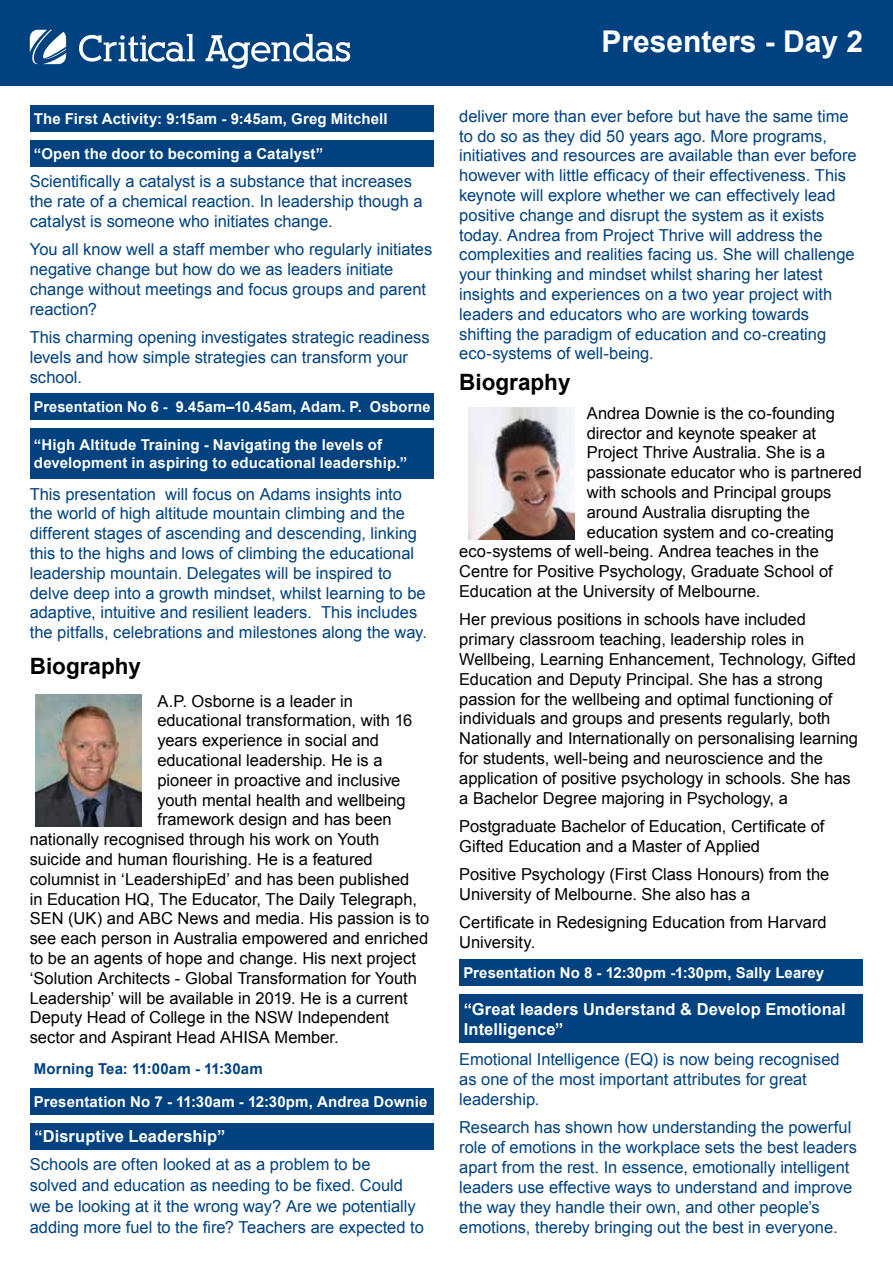
<style>
.page{position:relative;width:893px;height:1263px;background:#fff}
.page>*{position:absolute;margin:0;border:0;box-sizing:border-box;transform-origin:0 0}
.t1{font:700 30px "Arial";color:#fff}
.t2{font:700 22.5px "Arial";color:#000}
.t3{font:16.5px/19.8px "Arial";color:#004280}
.t4{font:16.5px/19.8px "Arial";color:#000}
.t5{font:700 16.5px/19.8px "Arial";letter-spacing:.005em;color:#fff}
.t6{font:700 15px/18px "Arial";letter-spacing:.01em;color:#fff}
.t7{font:700 15px "Arial";letter-spacing:.01em;color:#004280}
</style>
<div class="page">
<div style="left:30px;top:140px;width:404px;height:27px;background:#004280"></div>
<div style="left:30px;top:105px;width:404px;height:27px;background:#004280"></div>
<div style="left:30px;top:428px;width:404px;height:51px;background:#004280"></div>
<div style="left:30px;top:393px;width:404px;height:27px;background:#004280"></div>
<div style="left:0;top:0;width:893px;height:85px;background:#004280"></div>
<svg style="left:30px;top:30px;width:36px;height:34px"></svg>
<svg style="left:79px;top:34px;width:116px;height:28px"></svg>
<svg style="left:206px;top:34px;width:144px;height:35px"></svg>
<div style="left:30px;top:1088px;width:404px;height:26px;background:#004280"></div>
<div style="left:30px;top:1123px;width:404px;height:26px;background:#004280"></div>
<img style="left:468px;top:407px;width:106px;height:132px">
<div style="left:459px;top:960px;width:404px;height:26px;background:#004280"></div>
<div style="left:459px;top:995px;width:404px;height:48px;background:#004280"></div>
<img style="left:36px;top:695px;width:106px;height:131px">
<p class="t6" style="left:34px;top:110px;width:355px">The First Activity: 9:15am - 9:45am, Greg Mitchell</p>
<p class="t6" style="left:34px;top:145px;width:291px">“Open the door to becoming a Catalyst”</p>
<p class="t3" style="left:30px;top:172px;width:394px">Scientifically a catalyst is a substance that increases the rate of a chemical reaction. In leadership though a catalyst is someone who initiates change.</p>
<p class="t3" style="left:30px;top:240px;width:404px">You all know well a staff member who regularly initiates negative change but how do we as leaders initiate change without meetings and focus groups and parent reaction?</p>
<p class="t3" style="left:30px;top:327px;width:402px">This charming opening investigates strategic readiness levels and how simple strategies can transform your school.</p>
<p class="t6" style="left:34px;top:398px;width:398px">Presentation No 6 - 9.45am–10.45am, Adam. P. Osborne</p>
<p class="t6" style="left:34px;top:436px;width:375px">“High Altitude Training - Navigating the levels of development in aspiring to educational leadership.”</p>
<p class="t3" style="left:30px;top:484px;width:399px">This presentation will focus on Adams insights into the world of high altitude mountain climbing and the different stages of ascending and descending, linking this to the highs and lows of climbing the educational leadership mountain. Delegates will be inspired to delve deep into a growth mindset, whilst learning to be adaptive, intuitive and resilient leaders. This includes the pitfalls, celebrations and milestones along the way.</p>
<h2 class="t2" style="left:30px;top:651px;width:113px">Biography</h2>
<p class="t4" style="left:157px;top:691px;width:197px">A.P. Osborne is a leader in</p>
<p class="t4" style="left:157px;top:711px;width:257px">educational transformation, with 16</p>
<p class="t4" style="left:157px;top:731px;width:223px">years experience in social and</p>
<p class="t4" style="left:157px;top:750px;width:227px">educational leadership. He is a</p>
<p class="t4" style="left:157px;top:770px;width:245px">pioneer in proactive and inclusive</p>
<p class="t4" style="left:157px;top:790px;width:250px">youth mental health and wellbeing</p>
<p class="t4" style="left:157px;top:810px;width:236px">framework design and has been</p>
<p class="t4" style="left:30px;top:830px;width:351px">nationally recognised through his work on Youth</p>
<p class="t4" style="left:30px;top:849px;width:345px">suicide and human flourishing. He is a featured</p>
<p class="t4" style="left:30px;top:869px;width:381px">columnist in ‘LeadershipEd’ and has been published</p>
<p class="t4" style="left:30px;top:889px;width:389px">in Education HQ, The Educator, The Daily Telegraph,</p>
<p class="t4" style="left:30px;top:909px;width:401px">SEN (UK) and ABC News and media. His passion is to</p>
<p class="t4" style="left:30px;top:929px;width:400px">see each person in Australia empowered and enriched</p>
<p class="t4" style="left:30px;top:948px;width:388px">to be an agents of hope and change. His next project</p>
<p class="t4" style="left:30px;top:968px;width:389px">‘Solution Architects - Global Transformation for Youth</p>
<p class="t4" style="left:30px;top:988px;width:379px">Leadership’ will be available in 2019. He is a current</p>
<p class="t4" style="left:30px;top:1008px;width:361px">Deputy Head of College in the NSW Independent</p>
<p class="t4" style="left:30px;top:1028px;width:310px">sector and Aspirant Head AHISA Member.</p>
<p class="t7" style="left:34px;top:1058px;width:230px">Morning Tea: 11:00am - 11:30am</p>
<p class="t6" style="left:34px;top:1093px;width:395px">Presentation No 7 - 11:30am - 12:30pm, Andrea Downie</p>
<p class="t5" style="left:34px;top:1127px;width:192px">“Disruptive Leadership”</p>
<p class="t3" style="left:30px;top:1154px;width:396px;line-height:21.1px">Schools are often looked at as a problem to be<br>solved and education as needing to be fixed. Could we be looking at it the wrong way? Are we potentially adding more fuel to the fire? Teachers are expected to</p>
<h1 class="t1" style="left:601px;top:21px;width:263px">Presenters - Day 2</h1>
<p class="t3" style="left:459px;top:106px;width:399px">deliver more than ever before but have the same time to do so as they did 50 years ago. More programs, initiatives and resources are available than ever before however with little efficacy of their effectiveness. This keynote will explore whether we can effectively lead positive change and disrupt the system as it exists today. Andrea from Project Thrive will address the complexities and realities facing us. She will challenge your thinking and mindset whilst sharing her latest insights and experiences on a two year project with leaders and educators who are working towards shifting the paradigm of education and co-creating eco-systems of well-being.</p>
<h2 class="t2" style="left:459px;top:368px;width:113px">Biography</h2>
<p class="t4" style="left:587px;top:403px;width:250px">Andrea Downie is the co-founding</p>
<p class="t4" style="left:587px;top:423px;width:231px">director and keynote speaker at</p>
<p class="t4" style="left:587px;top:443px;width:240px">Project Thrive Australia. She is a</p>
<p class="t4" style="left:587px;top:463px;width:277px">passionate educator who is partnered</p>
<p class="t4" style="left:587px;top:482px;width:246px">with schools and Principal groups</p>
<p class="t4" style="left:587px;top:502px;width:225px">around Australia disrupting the</p>
<p class="t4" style="left:587px;top:522px;width:249px">education system and co-creating</p>
<p class="t4" style="left:459px;top:542px;width:361px">eco-systems of well-being. Andrea teaches in the</p>
<p class="t4" style="left:459px;top:562px;width:375px">Centre for Positive Psychology, Graduate School of</p>
<p class="t4" style="left:459px;top:581px;width:303px">Education at the University of Melbourne.</p>
<p class="t4" style="left:459px;top:610px;width:400px">Her previous positions in schools have included primary classroom teaching, leadership roles in Wellbeing, Learning Enhancement, Technology, Gifted Education and Deputy Principal. She has a strong passion for the wellbeing and optimal functioning of individuals and groups and presents regularly, both Nationally and Internationally on personalising learning for students, well-being and neuroscience and the application of positive psychology in schools. She has a Bachelor Degree majoring in Psychology, a</p>
<p class="t4" style="left:459px;top:816px;width:367px">Postgraduate Bachelor of Education, Certificate of<br>Gifted Education and a Master of Applied</p>
<p class="t4" style="left:459px;top:864px;width:372px">Positive Psychology (First Class Honours) from the<br>University of Melbourne. She also has a</p>
<p class="t4" style="left:459px;top:912px;width:369px">Certificate in Redesigning Education from Harvard<br>University.</p>
<p class="t6" style="left:463px;top:964px;width:362px">Presentation No 8 - 12:30pm -1:30pm, Sally Learey</p>
<p class="t5" style="left:464px;top:1000px;width:383px">“Great leaders Understand &amp; Develop Emotional<br>Intelligence”</p>
<p class="t3" style="left:459px;top:1049px;width:382px">Emotional Intelligence (EQ) is now being recognised as one of the most important attributes for great leadership.</p>
<p class="t3" style="left:459px;top:1118px;width:399px">Research has shown how understanding the powerful role of emotions in the workplace sets the best leaders apart from the rest. In essence, emotionally intelligent leaders use effective ways to understand and improve the way they handle their own, and other people’s emotions, thereby bringing out the best in everyone.</p>
</div>
